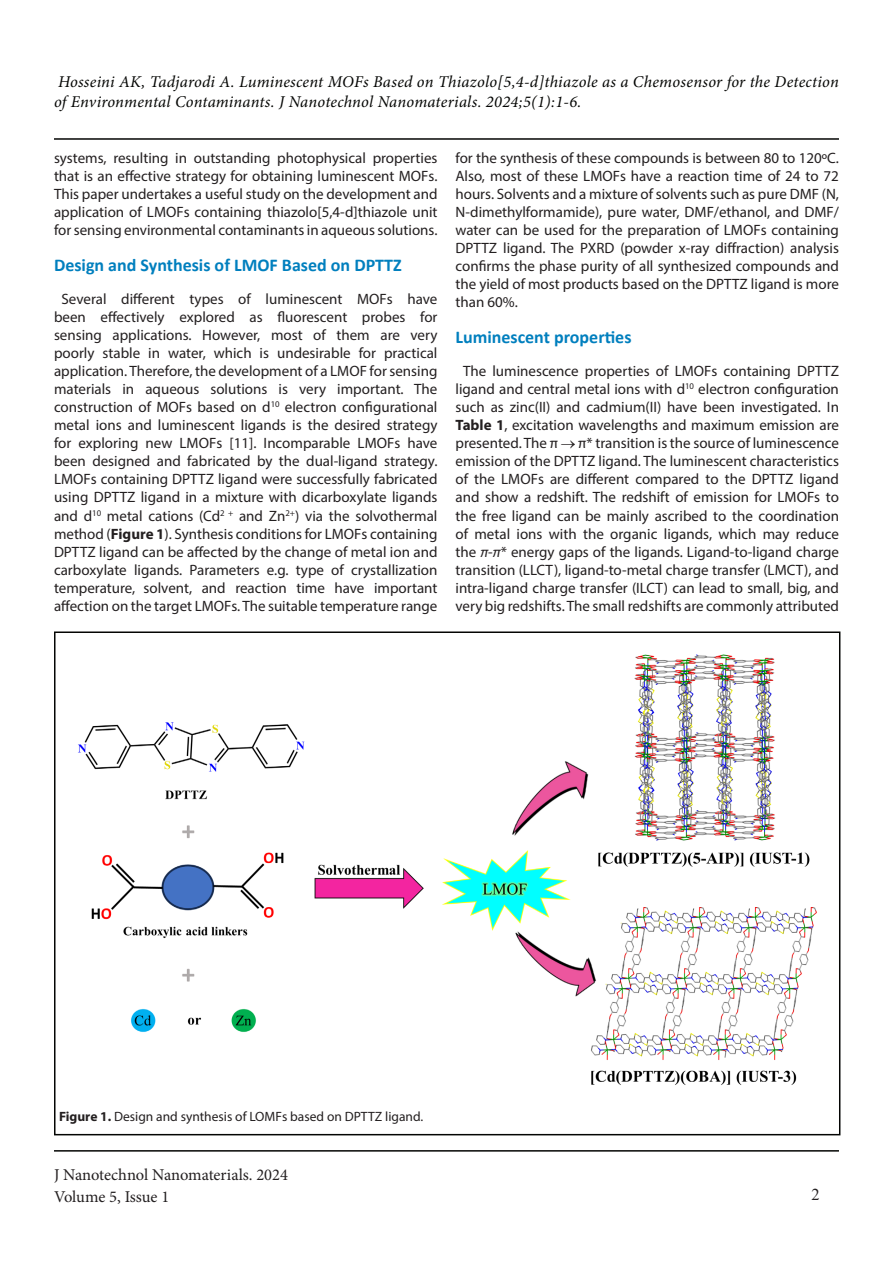
<style>
.page{position:relative;width:893px;height:1263px;background:#fff}
.page>*{position:absolute;margin:0;border:0;box-sizing:border-box;transform-origin:0 0}
.t1{font:700 18px "Calibri";color:#007fbe}
.t2{font:italic 16.5px/19.8px "Minion Pro";letter-spacing:.01em;color:#040503}
.t3{font:16.5px/21.6px "Minion Pro";letter-spacing:-.005em;color:#231f20}
.t4{font:16.5px "Times New Roman";color:#231f20}
.HTML_Preformatted{font:15px/18px "Myriad Pro";color:#231f20;text-align:justify}
.t5{font:13.5px "Myriad Pro";color:#231f20}
.s1{font-weight:700}
.s2{font-style:italic}
</style>
<div class="page">
<hr style="left:54px;top:1150px;width:785px;height:1px;background:#040503">
<hr style="left:54px;top:138px;width:785px;height:2px;background:#040503">
<img style="left:78px;top:654px;width:739px;height:431px">
<p class="t2" style="left:54px;top:72px;width:786px">Hosseini AK, Tadjarodi A. Luminescent MOFs Based on Thiazolo[5,4-d]thiazole as a Chemosensor for the Detection of Environmental Contaminants. J Nanotechnol Nanomaterials. 2024;5(1):1-6.</p>
<p class="HTML_Preformatted" style="left:54px;top:149px;width:385px">systems, resulting in outstanding photophysical properties that is an effective strategy for obtaining luminescent MOFs.<br>This paper undertakes a useful study on the development and application of LMOFs containing thiazolo[5,4-d]thiazole unit for sensing environmental contaminants in aqueous solutions.</p>
<p class="t1" style="left:54px;top:253px;width:349px">Design and Synthesis of LMOF Based on DPTTZ</p>
<p class="HTML_Preformatted" style="left:54px;top:290px;width:385px;text-align:center">Several different types of luminescent MOFs have been effectively explored as fluorescent probes for sensing applications. However, most of them are very poorly stable in water, which is undesirable for practical application. Therefore, the development of a LMOF for sensing materials in aqueous solutions is very important. The construction of MOFs based on d<sup>10</sup> electron configurational metal ions and luminescent ligands is the desired strategy for exploring new LMOFs [11]. Incomparable LMOFs have been designed and fabricated by the dual-ligand strategy.<br>LMOFs containing DPTTZ ligand were successfully fabricated using DPTTZ ligand in a mixture with dicarboxylate ligands and d<sup>10</sup> metal cations (Cd<sup>2</sup> <sup>+</sup> and Zn<sup>2+</sup>) via the solvothermal method (<span class="s1">Figure 1</span>). Synthesis conditions for LMOFs containing DPTTZ ligand can be affected by the change of metal ion and carboxylate ligands. Parameters e.g. type of crystallization temperature, solvent, and reaction time have important affection on the target LMOFs. The suitable temperature range</p>
<p class="HTML_Preformatted" style="left:455px;top:149px;width:385px">for the synthesis of these compounds is between 80 to 120ºC.<br>Also, most of these LMOFs have a reaction time of 24 to 72 hours. Solvents and a mixture of solvents such as pure DMF (N, N-dimethylformamide), pure water, DMF/ethanol, and DMF/ water can be used for the preparation of LMOFs containing DPTTZ ligand. The PXRD (powder x-ray diffraction) analysis confirms the phase purity of all synthesized compounds and the yield of most products based on the DPTTZ ligand is more than 60%.</p>
<p class="t1" style="left:455px;top:325px;width:178px">Luminescent properties</p>
<p class="HTML_Preformatted" style="left:455px;top:362px;width:385px;text-align:center">The luminescence properties of LMOFs containing DPTTZ ligand and central metal ions with d<sup>10</sup> electron configuration such as zinc(II) and cadmium(II) have been investigated. In <span class="s1">Table 1</span>, excitation wavelengths and maximum emission are presented. The π → π* transition is the source of luminescence emission of the DPTTZ ligand. The luminescent characteristics of the LMOFs are different compared to the DPTTZ ligand and show a redshift. The redshift of emission for LMOFs to the free ligand can be mainly ascribed to the coordination of metal ions with the organic ligands, which may reduce the <span class="s2">π</span>-<span class="s2">π</span>* energy gaps of the ligands. Ligand-to-ligand charge transition (LLCT), ligand-to-metal charge transfer (LMCT), and intra-ligand charge transfer (ILCT) can lead to small, big, and very big redshifts. The small redshifts are commonly attributed</p>
<p class="t5" style="left:59px;top:1108px;width:366px"><span class="s1">Figure 1.</span> Design and synthesis of LOMFs based on DPTTZ ligand.</p>
<p class="t3" style="left:54px;top:1164px;width:236px">J Nanotechnol Nanomaterials. 2024<br>Volume 5, Issue 1</p>
<p class="t4" style="left:811px;top:1182px;width:10px">2</p>
</div>
